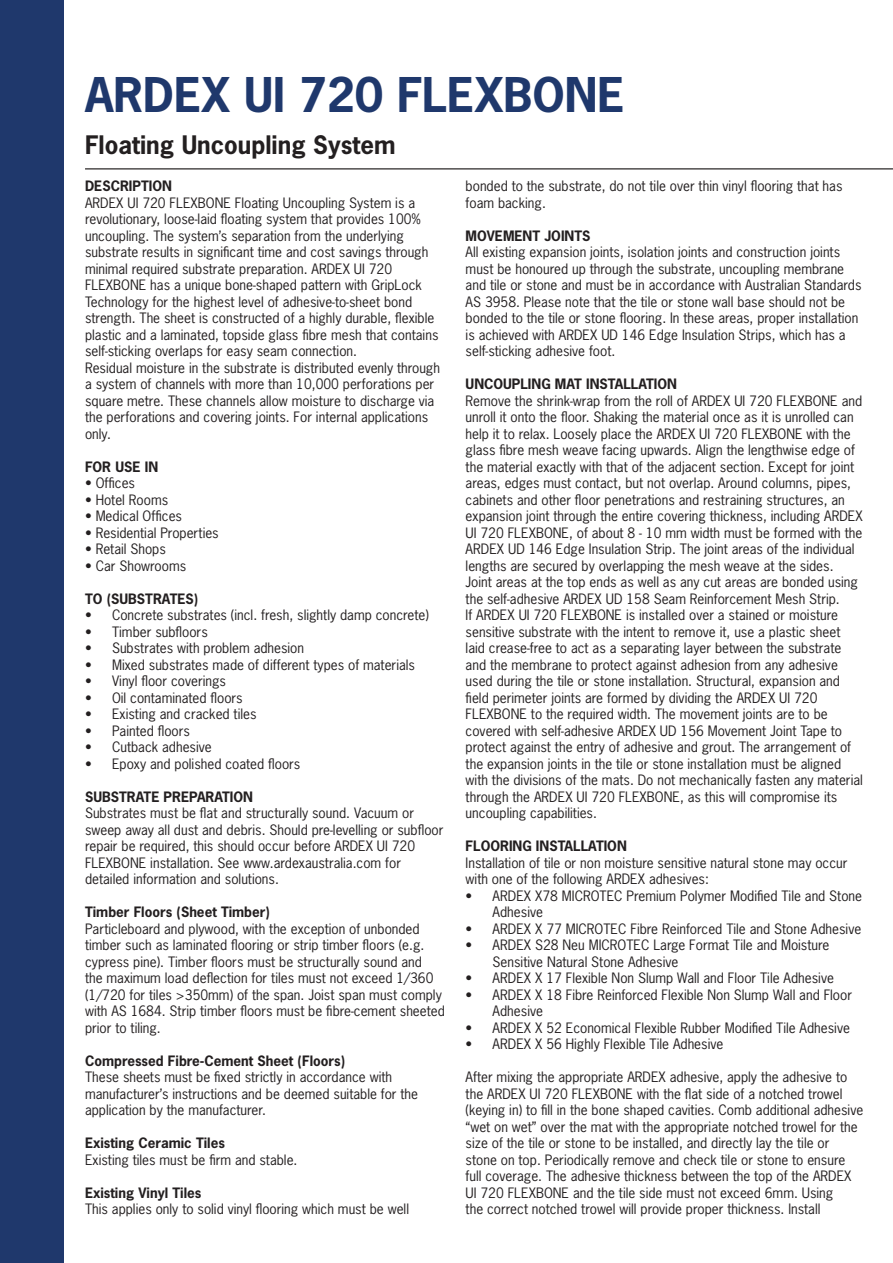
<style>
.page{position:relative;width:893px;height:1263px;background:#fff}
.page>*{position:absolute;margin:0;border:0;box-sizing:border-box;transform-origin:0 0}
.Paragraph_Style_2{font:700 45px "News Gothic Std";color:#1f386c}
.Paragraph_Style_4{font:700 24px "News Gothic Std";color:#231f20}
.t1{font:13.5px/16.5px "News Gothic Std";color:#231f20}
.t2{font:700 13.5px "News Gothic Std";color:#231f20}
</style>
<div class="page">
<hr style="left:85px;top:168px;width:808px;height:1px;background:#231f20">
<div style="left:0;top:0;width:64px;height:1263px;background:#1f386c"></div>
<p class="Paragraph_Style_2" style="left:85px;top:65px;width:541px">ARDEX UI 720 FLEXBONE</p>
<p class="Paragraph_Style_4" style="left:85px;top:129px;width:312px">Floating Uncoupling System</p>
<p class="t2" style="left:85px;top:177px;width:88px">DESCRIPTION</p>
<p class="t1" style="left:85px;top:194px;width:355px">ARDEX UI 720 FLEXBONE Floating Uncoupling System is a revolutionary, loose-laid floating system that provides 100% uncoupling. The system’s separation from the underlying substrate results in significant time and cost savings through minimal required substrate preparation. ARDEX UI 720<br>FLEXBONE has a unique bone-shaped pattern with GripLock Technology for the highest level of adhesive-to-sheet bond strength. The sheet is constructed of a highly durable, flexible plastic and a laminated, topside glass fibre mesh that contains self-sticking overlaps for easy seam connection.</p>
<p class="t1" style="left:85px;top:359px;width:357px">Residual moisture in the substrate is distributed evenly through a system of channels with more than 10,000 perforations per square metre. These channels allow moisture to discharge via the perforations and covering joints. For internal applications only.</p>
<p class="t2" style="left:85px;top:458px;width:75px">FOR USE IN</p>
<p class="t1" style="left:85px;top:475px;width:52px">• Offices</p>
<p class="t1" style="left:85px;top:491px;width:85px">• Hotel Rooms</p>
<p class="t1" style="left:85px;top:508px;width:99px">• Medical Offices</p>
<p class="t1" style="left:85px;top:524px;width:135px">• Residential Properties</p>
<p class="t1" style="left:85px;top:541px;width:82px">• Retail Shops</p>
<p class="t1" style="left:85px;top:557px;width:103px">• Car Showrooms</p>
<p class="t2" style="left:85px;top:590px;width:115px">TO (SUBSTRATES)</p>
<p class="t1" style="left:85px;top:607px;width:345px">• Concrete substrates (incl. fresh, slightly damp concrete)</p>
<p class="t1" style="left:85px;top:623px;width:124px">• Timber subfloors</p>
<p class="t1" style="left:85px;top:640px;width:221px">• Substrates with problem adhesion</p>
<p class="t1" style="left:85px;top:656px;width:331px">• Mixed substrates made of different types of materials</p>
<p class="t1" style="left:85px;top:673px;width:142px">• Vinyl floor coverings</p>
<p class="t1" style="left:85px;top:689px;width:159px">• Oil contaminated floors</p>
<p class="t1" style="left:85px;top:706px;width:173px">• Existing and cracked tiles</p>
<p class="t1" style="left:85px;top:722px;width:106px">• Painted floors</p>
<p class="t1" style="left:85px;top:739px;width:128px">• Cutback adhesive</p>
<p class="t1" style="left:85px;top:755px;width:217px">• Epoxy and polished coated floors</p>
<p class="t2" style="left:85px;top:788px;width:170px">SUBSTRATE PREPARATION</p>
<p class="t1" style="left:85px;top:805px;width:360px">Substrates must be flat and structurally sound. Vacuum or sweep away all dust and debris. Should pre-levelling or subfloor repair be required, this should occur before ARDEX UI 720<br>FLEXBONE installation. See www.ardexaustralia.com for detailed information and solutions.</p>
<p class="t2" style="left:85px;top:903px;width:186px">Timber Floors (Sheet Timber)</p>
<p class="t1" style="left:85px;top:920px;width:336px">Particleboard and plywood, with the exception of unbonded</p>
<p class="t1" style="left:85px;top:937px;width:361px">timber such as laminated flooring or strip timber floors (e.g. cypress pine). Timber floors must be structurally sound and<br>the maximum load deflection for tiles must not exceed 1/360 (1/720 for tiles &gt;350mm) of the span. Joist span must comply with AS 1684. Strip timber floors must be fibre-cement sheeted prior to tiling.</p>
<p class="t2" style="left:85px;top:1052px;width:262px">Compressed Fibre-Cement Sheet (Floors)</p>
<p class="t1" style="left:85px;top:1069px;width:335px">These sheets must be fixed strictly in accordance with manufacturer’s instructions and be deemed suitable for the application by the manufacturer.</p>
<p class="t2" style="left:85px;top:1134px;width:141px">Existing Ceramic Tiles</p>
<p class="t1" style="left:85px;top:1151px;width:214px">Existing tiles must be firm and stable.</p>
<p class="t2" style="left:85px;top:1184px;width:118px">Existing Vinyl Tiles</p>
<p class="t1" style="left:85px;top:1201px;width:325px">This applies only to solid vinyl flooring which must be well</p>
<p class="t1" style="left:466px;top:178px;width:378px">bonded to the substrate, do not tile over thin vinyl flooring that has foam backing.</p>
<p class="t2" style="left:466px;top:227px;width:126px">MOVEMENT JOINTS</p>
<p class="t1" style="left:466px;top:244px;width:397px">All existing expansion joints, isolation joints and construction joints must be honoured up through the substrate, uncoupling membrane and tile or stone and must be in accordance with Australian Standards</p>
<p class="t1" style="left:466px;top:293px;width:394px">AS 3958. Please note that the tile or stone wall base should not be bonded to the tile or stone flooring. In these areas, proper installation is achieved with ARDEX UD 146 Edge Insulation Strips, which has a self-sticking adhesive foot.</p>
<p class="t2" style="left:466px;top:375px;width:213px">UNCOUPLING MAT INSTALLATION</p>
<p class="t1" style="left:466px;top:392px;width:398px">Remove the shrink-wrap from the roll of ARDEX UI 720 FLEXBONE and unroll it onto the floor. Shaking the material once as it is unrolled can help it to relax. Loosely place the ARDEX UI 720 FLEXBONE with the glass fibre mesh weave facing upwards. Align the lengthwise edge of the material exactly with that of the adjacent section. Except for joint areas, edges must contact, but not overlap. Around columns, pipes,</p>
<p class="t1" style="left:466px;top:491px;width:399px">cabinets and other floor penetrations and restraining structures, an expansion joint through the entire covering thickness, including ARDEX UI 720 FLEXBONE, of about 8 - 10 mm width must be formed with the ARDEX UD 146 Edge Insulation Strip. The joint areas of the individual</p>
<p class="t1" style="left:466px;top:557px;width:394px">lengths are secured by overlapping the mesh weave at the sides.<br>Joint areas at the top ends as well as any cut areas are bonded using the self-adhesive ARDEX UD 158 Seam Reinforcement Mesh Strip.</p>
<p class="t1" style="left:466px;top:607px;width:377px">If ARDEX UI 720 FLEXBONE is installed over a stained or moisture sensitive substrate with the intent to remove it, use a plastic sheet laid crease-free to act as a separating layer between the substrate and the membrane to protect against adhesion from any adhesive used during the tile or stone installation. Structural, expansion and field perimeter joints are formed by dividing the ARDEX UI 720</p>
<p class="t1" style="left:466px;top:706px;width:387px">FLEXBONE to the required width. The movement joints are to be covered with self-adhesive ARDEX UD 156 Movement Joint Tape to protect against the entry of adhesive and grout. The arrangement of</p>
<p class="t1" style="left:466px;top:755px;width:399px">the expansion joints in the tile or stone installation must be aligned with the divisions of the mats. Do not mechanically fasten any material through the ARDEX UI 720 FLEXBONE, as this will compromise its</p>
<p class="t1" style="left:466px;top:805px;width:133px">uncoupling capabilities.</p>
<p class="t2" style="left:466px;top:837px;width:163px">FLOORING INSTALLATION</p>
<p class="t1" style="left:466px;top:854px;width:383px">Installation of tile or non moisture sensitive natural stone may occur with one of the following ARDEX adhesives:</p>
<p class="t1" style="left:493px;top:887px;width:371px;text-indent:-27px">• ARDEX X78 MICROTEC Premium Polymer Modified Tile and Stone<br>Adhesive</p>
<p class="t1" style="left:466px;top:920px;width:397px">• ARDEX X 77 MICROTEC Fibre Reinforced Tile and Stone Adhesive</p>
<p class="t1" style="left:493px;top:937px;width:338px;text-indent:-27px">• ARDEX S28 Neu MICROTEC Large Format Tile and Moisture<br>Sensitive Natural Stone Adhesive</p>
<p class="t1" style="left:466px;top:970px;width:370px">• ARDEX X 17 Flexible Non Slump Wall and Floor Tile Adhesive</p>
<p class="t1" style="left:493px;top:986px;width:361px;text-indent:-27px">• ARDEX X 18 Fibre Reinforced Flexible Non Slump Wall and Floor<br>Adhesive</p>
<p class="t1" style="left:466px;top:1019px;width:386px">• ARDEX X 52 Economical Flexible Rubber Modified Tile Adhesive</p>
<p class="t1" style="left:466px;top:1036px;width:259px">• ARDEX X 56 Highly Flexible Tile Adhesive</p>
<p class="t1" style="left:466px;top:1069px;width:399px">After mixing the appropriate ARDEX adhesive, apply the adhesive to the ARDEX UI 720 FLEXBONE with the flat side of a notched trowel (keying in) to fill in the bone shaped cavities. Comb additional adhesive “wet on wet” over the mat with the appropriate notched trowel for the</p>
<p class="t1" style="left:466px;top:1135px;width:387px">size of the tile or stone to be installed, and directly lay the tile or stone on top. Periodically remove and check tile or stone to ensure full coverage. The adhesive thickness between the top of the ARDEX UI 720 FLEXBONE and the tile side must not exceed 6mm. Using the correct notched trowel will provide proper thickness. Install</p>
</div>
